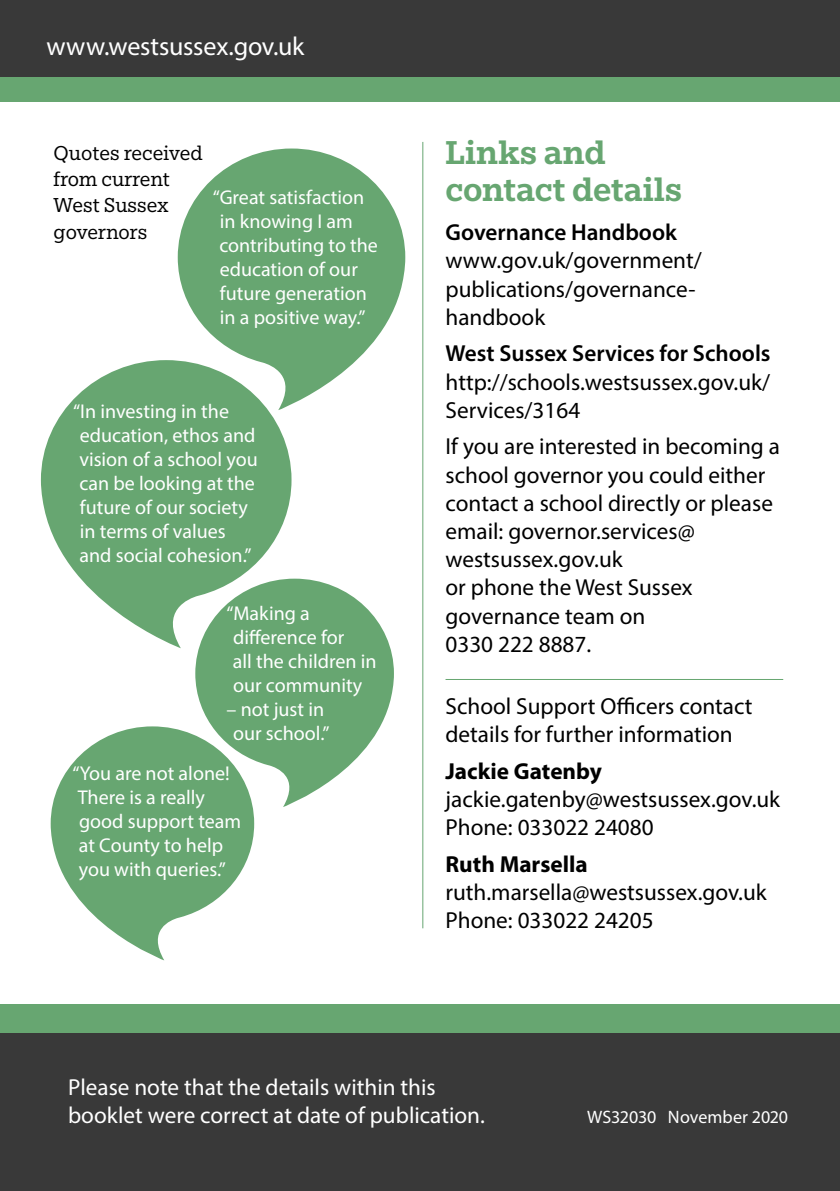
<style>
.page{position:relative;width:840px;height:1191px;background:#fff}
.page>*{position:absolute;margin:0;border:0;box-sizing:border-box;transform-origin:0 0}
.t1{font:500 36px/36.4px "Egyptian Slate Pro";color:#67a671}
.t2{font:26px "Myriad Pro";letter-spacing:-.01em;color:#fff}
.t3{font:23.2px/28.2px "Myriad Pro";color:#000}
.t4{font:23.2px/27.8px "Myriad Pro";color:#fff}
.t5{font:600 23.2px "Myriad Pro";color:#000}
.t6{font:700 23.2px "Myriad Pro";color:#000}
.t7{font:22px/26.4px "Egyptian Slate Pro";color:#000}
.t8{font:20px/24px "Myriad Pro";color:#fff}
.t9{font:18px "Myriad Pro";letter-spacing:-.005em;color:#fff}
</style>
<div class="page">
<div style="left:0;top:0;width:839px;height:77px;background:#393939"></div>
<div style="left:0;top:1012px;width:839px;height:179px;background:#393939"></div>
<div style="left:0;top:1004px;width:839px;height:28px;background:#67a671"></div>
<div style="left:0;top:77px;width:839px;height:25px;background:#67a671"></div>
<hr style="left:445px;top:679px;width:337px;height:1px;background:#67a671">
<hr style="left:422px;top:142px;width:1px;height:786px;background:#67a671">
<svg style="left:178px;top:148px;width:227px;height:257px;fill:#67a671"></svg>
<svg style="left:41px;top:360px;width:250px;height:288px;fill:#67a671"></svg>
<svg style="left:195px;top:578px;width:199px;height:229px;fill:#67a671"></svg>
<svg style="left:51px;top:726px;width:203px;height:234px;fill:#67a671"></svg>
<p class="t2" style="left:46px;top:30px;width:259px">www.westsussex.gov.uk</p>
<p class="t7" style="left:54px;top:139px;width:151px">Quotes received from current<br>West Sussex governors</p>
<p class="t8" style="left:219px;top:185px;width:160px;text-indent:-6px">“Great satisfaction in knowing I am contributing to the education of our future generation in a positive way.”</p>
<p class="t8" style="left:79px;top:399px;width:180px;text-indent:-6px">“In investing in the education, ethos and vision of a school you can be looking at the future of our society in terms of values and social cohesion.”</p>
<p class="t8" style="left:233px;top:600px;width:145px;text-indent:-6px">“Making a difference for<br>all the children in our community</p>
<p class="t8" style="left:226px;top:696px;width:104px;text-align:center">– not just in our school.”</p>
<p class="t8" style="left:72px;top:761px;width:170px">“You are not alone!<br>There is a really good support team at County to help you with queries.”</p>
<h1 class="t1" style="left:445px;top:134px;width:238px">Links and contact details</h1>
<p class="t5" style="left:445px;top:218px;width:233px">Governance Handbook</p>
<p class="t3" style="left:445px;top:246px;width:257px">www.gov.uk/government/ publications/governance&shy;handbook</p>
<p class="t5" style="left:445px;top:339px;width:326px">West Sussex Services for Schools</p>
<p class="t3" style="left:445px;top:367px;width:326px">http://schools.westsussex.gov.uk/<br>Services/3164</p>
<p class="t3" style="left:445px;top:432px;width:336px">If you are interested in becoming a school governor you could either contact a school directly or please email: governor.services@ westsussex.gov.uk<br>or phone the West Sussex governance team on<br>0330 222 8887.</p>
<p class="t3" style="left:445px;top:691px;width:308px">School Support Officers contact details for further information</p>
<p class="t6" style="left:445px;top:756px;width:158px">Jackie Gatenby</p>
<p class="t3" style="left:445px;top:784px;width:336px">jackie.gatenby@westsussex.gov.uk<br>Phone: 033022 24080</p>
<p class="t6" style="left:445px;top:849px;width:144px">Ruth Marsella</p>
<p class="t3" style="left:445px;top:878px;width:322px">ruth.marsella@westsussex.gov.uk<br>Phone: 033022 24205</p>
<p class="t4" style="left:68px;top:1073px;width:418px">Please note that the details within this booklet were correct at date of publication.</p>
<p class="t9" style="left:586px;top:1106px;width:202px">WS32030 November 2020</p>
</div>
